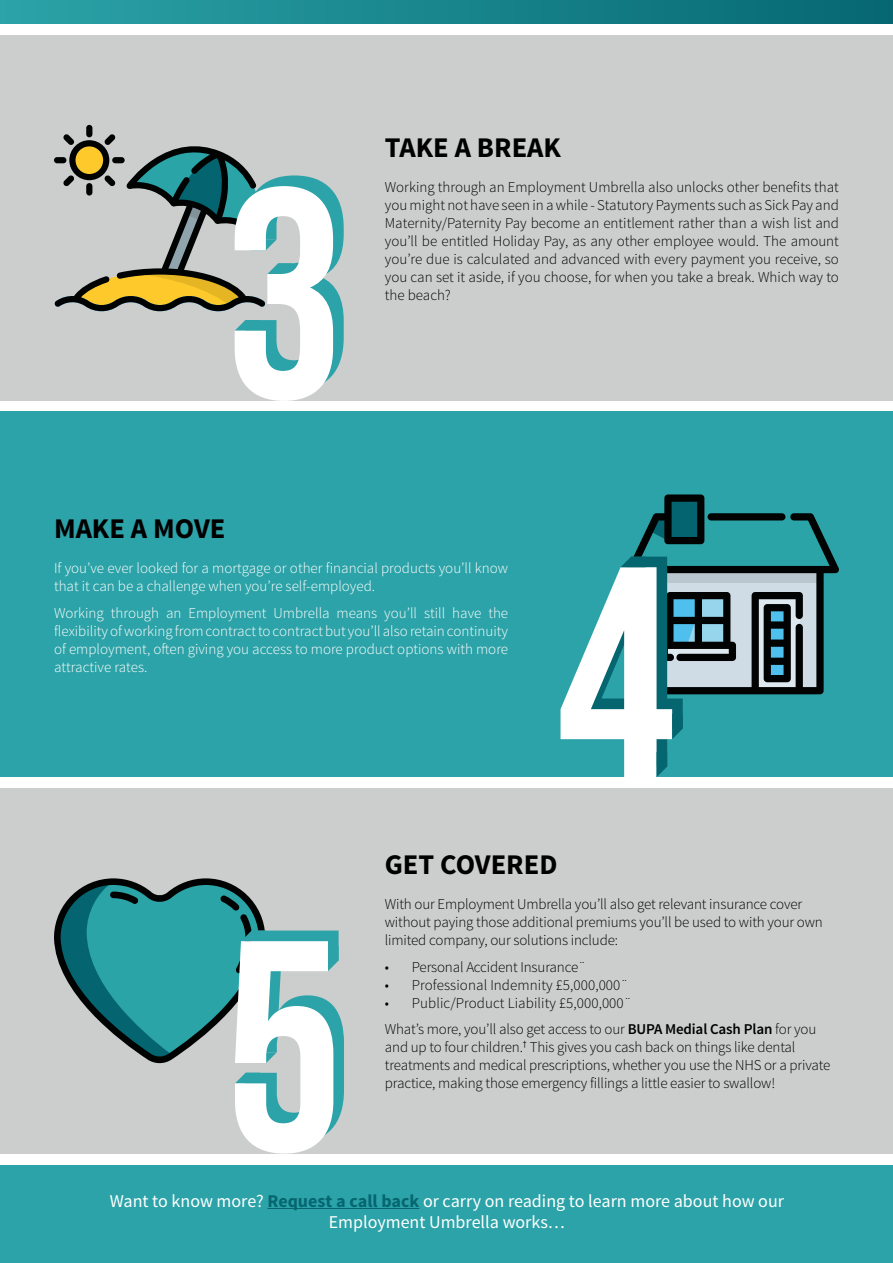
<style>
.page{position:relative;width:893px;height:1263px;background:#fff}
.page>*{position:absolute;margin:0;border:0;box-sizing:border-box;transform-origin:0 0}
.t1{font:700 28.5px "Source Sans Pro";color:#000}
.t2{font:18px/21.6px "Source Sans Pro";color:#fff;text-align:center}
.t3{font:300 15px/18px "Source Sans Pro";letter-spacing:-.01em;color:#000}
.t4{font:300 15px/18px "Source Sans Pro";color:#fff}
.s1{font-weight:600}
.s2{font-weight:700;color:#056670}
</style>
<div class="page">
<div style="left:0;top:35px;width:893px;height:366px;background:#cccecd"></div>
<div style="left:0;top:412px;width:893px;height:365px;background:#2ca3a8"></div>
<div style="left:0;top:788px;width:893px;height:365px;background:#cccecd"></div>
<div style="left:0;top:1165px;width:893px;height:98px;background:#2ca3a8"></div>
<hr style="left:267px;top:1208px;width:152px;height:1px;background:#056670">
<div style="left:0;top:0;width:893px;height:24px;background:linear-gradient(to right,#2ba3a7,#066771)"></div>
<svg style="left:560px;top:494px;width:279px;height:283px"></svg>
<svg style="left:54px;top:878px;width:290px;height:275px"></svg>
<div style="left:86px;top:125px;width:6px;height:12px;background:#010202;border-radius:3px"></div>
<svg style="left:54px;top:133px;width:290px;height:268px"></svg>
<h1 class="t1" style="left:385px;top:129px;width:178px">TAKE A BREAK</h1>
<p class="t3" style="left:385px;top:178px;width:456px;text-align:justify">Working through an Employment Umbrella also unlocks other benefits that you might not have seen in a while - Statutory Payments such as Sick Pay and Maternity/Paternity Pay become an entitlement rather than a wish list and you’ll be entitled Holiday Pay, as any other employee would. The amount you’re due is calculated and advanced with every payment you receive, so you can set it aside, if you choose, for when you take a break. Which way to the beach?</p>
<h1 class="t1" style="left:54px;top:511px;width:173px">MAKE A MOVE</h1>
<p class="t4" style="left:54px;top:559px;width:456px">If you’ve ever looked for a mortgage or other financial products you’ll know that it can be a challenge when you’re self-employed.</p>
<p class="t4" style="left:54px;top:604px;width:456px;text-align:justify">Working through an Employment Umbrella means you’ll still have the flexibility of working from contract to contract but you’ll also retain continuity of employment, often giving you access to more product options with more attractive rates.</p>
<h1 class="t1" style="left:385px;top:847px;width:174px">GET COVERED</h1>
<p class="t3" style="left:385px;top:895px;width:440px">With our Employment Umbrella you’ll also get relevant insurance cover without paying those additional premiums you’ll be used to with your own limited company, our solutions include:</p>
<p class="t3" style="left:385px;top:958px;width:203px">• Personal Accident Insurance¨</p>
<p class="t3" style="left:385px;top:976px;width:245px">• Professional Indemnity £5,000,000¨</p>
<p class="t3" style="left:385px;top:990px;width:433px;line-height:26.5px">• Public/Product Liability £5,000,000¨<br>What’s more, you’ll also get access to our <span class="s1">BUPA Medial Cash Plan</span> for you</p>
<p class="t3" style="left:385px;top:1038px;width:447px">and up to four children.<sup>†</sup> This gives you cash back on things like dental treatments and medical prescriptions, whether you use the NHS or a private practice, making those emergency fillings a little easier to swallow!</p>
<p class="t2" style="left:110px;top:1190px;width:676px">Want to know more? <span class="s2">Request a call back</span> or carry on reading to learn more about how our<br>Employment Umbrella works…</p>
</div>
